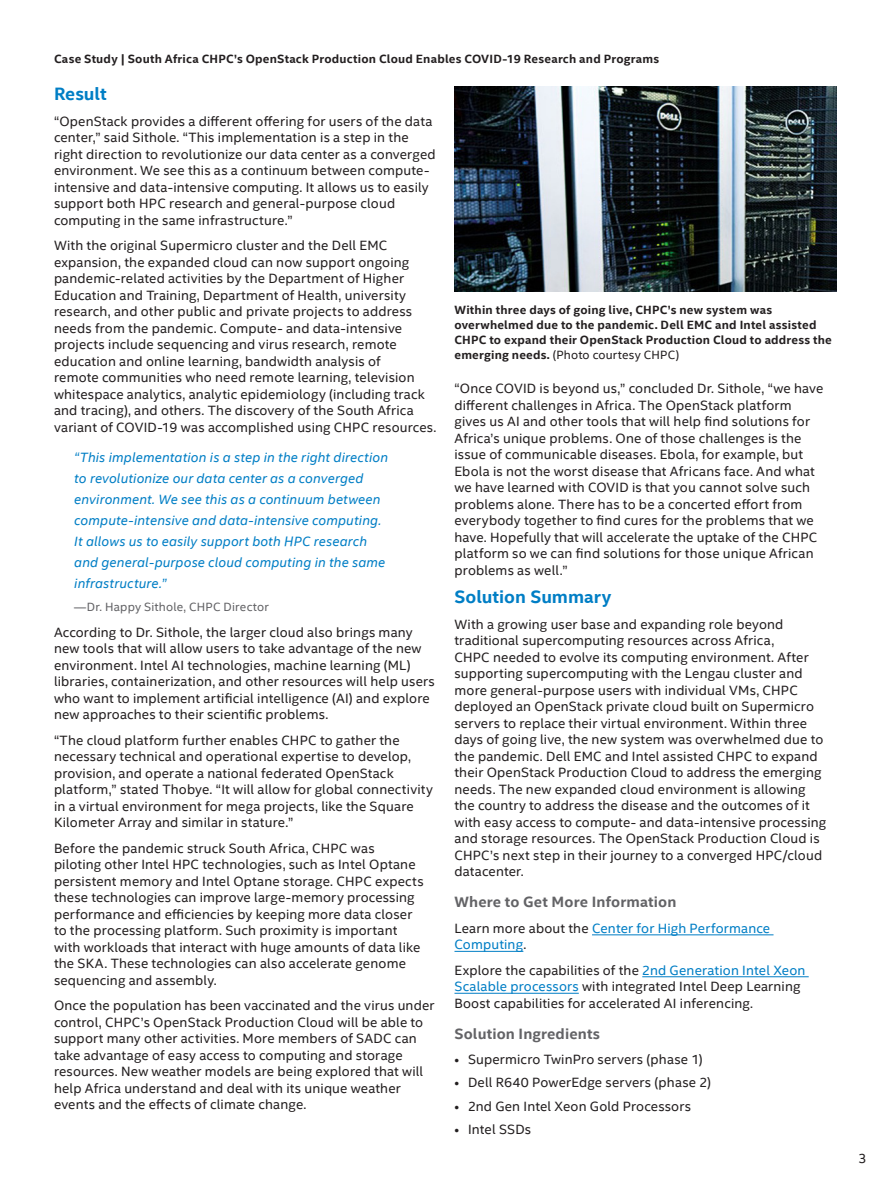
<style>
.page{position:relative;width:891px;height:1188px;background:#fff}
.page>*{position:absolute;margin:0;border:0;box-sizing:border-box;transform-origin:0 0}
.CopyHeaderBlue{font:700 18px "Intel Clear";color:#007ec5}
.CopyHeader2{font:700 15px "Intel Clear";letter-spacing:.01em;color:#636366}
.MainCopy___Caption{font:13.5px/16.5px "Intel Clear";letter-spacing:.01em;color:#231f20}
.pull_quote{font:italic 13.5px/21px "Intel Clear";letter-spacing:.01em;color:#007ec5}
.MainCopy___Caption-2{font:13.5px/16.5px "Intel Clear";letter-spacing:.01em;color:#007ec5}
.t1{font:700 12px/15px "Intel Clear";letter-spacing:.015em;color:#231f20}
.quote_attribution{font:12px "Intel Clear";letter-spacing:.015em;color:#636366}
.s1{font-weight:400}
.s2{color:#231f20}
.s3{color:#007ec5}
</style>
<div class="page">
<hr style="left:592px;top:934px;width:182px;height:1px;background:#007ec5">
<hr style="left:454px;top:951px;width:69px;height:1px;background:#007ec5">
<hr style="left:642px;top:976px;width:167px;height:1px;background:#007ec5">
<hr style="left:454px;top:993px;width:125px;height:1px;background:#007ec5">
<img style="left:454px;top:86px;width:383px;height:205px">
<p class="t1" style="left:54px;top:52px;width:607px">Case Study | South Africa CHPC’s OpenStack Production Cloud Enables COVID-19 Research and Programs</p>
<p class="CopyHeaderBlue" style="left:54px;top:83px;width:54px">Result</p>
<p class="MainCopy___Caption" style="left:54px;top:112px;width:383px">“OpenStack provides a different offering for users of the data center,” said Sithole. “This implementation is a step in the right direction to revolutionize our data center as a converged environment. We see this as a continuum between compute&shy;intensive and data-intensive computing. It allows us to easily support both HPC research and general-purpose cloud computing in the same infrastructure.”</p>
<p class="MainCopy___Caption" style="left:54px;top:237px;width:384px">With the original Supermicro cluster and the Dell EMC expansion, the expanded cloud can now support ongoing pandemic-related activities by the Department of Higher Education and Training, Department of Health, university research, and other public and private projects to address needs from the pandemic. Compute- and data-intensive projects include sequencing and virus research, remote education and online learning, bandwidth analysis of<br>remote communities who need remote learning, television whitespace analytics, analytic epidemiology (including track and tracing), and others. The discovery of the South Africa variant of COVID-19 was accomplished using CHPC resources.</p>
<p class="pull_quote" style="left:74px;top:446px;width:315px">“This implementation is a step in the right direction to revolutionize our data center as a converged environment. We see this as a continuum between compute-intensive and data-intensive computing.<br>It allows us to easily support both HPC research and general-purpose cloud computing in the same infrastructure.”</p>
<p class="quote_attribution" style="left:74px;top:599px;width:196px">—Dr. Happy Sithole, CHPC Director</p>
<p class="MainCopy___Caption" style="left:54px;top:623px;width:382px">According to Dr. Sithole, the larger cloud also brings many new tools that will allow users to take advantage of the new environment. Intel AI technologies, machine learning (ML) libraries, containerization, and other resources will help users who want to implement artificial intelligence (AI) and explore new approaches to their scientific problems.</p>
<p class="MainCopy___Caption" style="left:54px;top:731px;width:381px">“The cloud platform further enables CHPC to gather the necessary technical and operational expertise to develop, provision, and operate a national federated OpenStack platform,” stated Thobye. “It will allow for global connectivity in a virtual environment for mega projects, like the Square Kilometer Array and similar in stature.”</p>
<p class="MainCopy___Caption" style="left:54px;top:839px;width:371px">Before the pandemic struck South Africa, CHPC was piloting other Intel HPC technologies, such as Intel Optane persistent memory and Intel Optane storage. CHPC expects these technologies can improve large-memory processing performance and efficiencies by keeping more data closer to the processing platform. Such proximity is important with workloads that interact with huge amounts of data like the SKA. These technologies can also accelerate genome sequencing and assembly.</p>
<p class="MainCopy___Caption" style="left:54px;top:997px;width:382px">Once the population has been vaccinated and the virus under control, CHPC’s OpenStack Production Cloud will be able to support many other activities. More members of SADC can take advantage of easy access to computing and storage resources. New weather models are being explored that will help Africa understand and deal with its unique weather events and the effects of climate change.</p>
<p class="t1" style="left:454px;top:302px;width:379px">Within three days of going live, CHPC’s new system was overwhelmed due to the pandemic. Dell EMC and Intel assisted CHPC to expand their OpenStack Production Cloud to address the emerging needs. <span class="s1">(Photo courtesy CHPC)</span></p>
<p class="MainCopy___Caption" style="left:454px;top:380px;width:370px">“Once COVID is beyond us,” concluded Dr. Sithole, “we have different challenges in Africa. The OpenStack platform gives us AI and other tools that will help find solutions for Africa’s unique problems. One of those challenges is the issue of communicable diseases. Ebola, for example, but Ebola is not the worst disease that Africans face. And what we have learned with COVID is that you cannot solve such problems alone. There has to be a concerted effort from everybody together to find cures for the problems that we have. Hopefully that will accelerate the uptake of the CHPC platform so we can find solutions for those unique African problems as well.”</p>
<p class="CopyHeaderBlue" style="left:454px;top:586px;width:158px">Solution Summary</p>
<p class="MainCopy___Caption" style="left:454px;top:615px;width:373px">With a growing user base and expanding role beyond traditional supercomputing resources across Africa,<br>CHPC needed to evolve its computing environment. After supporting supercomputing with the Lengau cluster and more general-purpose users with individual VMs, CHPC deployed an OpenStack private cloud built on Supermicro servers to replace their virtual environment. Within three days of going live, the new system was overwhelmed due to the pandemic. Dell EMC and Intel assisted CHPC to expand their OpenStack Production Cloud to address the emerging needs. The new expanded cloud environment is allowing the country to address the disease and the outcomes of it with easy access to compute- and data-intensive processing and storage resources. The OpenStack Production Cloud is CHPC’s next step in their journey to a converged HPC/cloud datacenter.</p>
<p class="CopyHeader2" style="left:454px;top:893px;width:223px">Where to Get More Information</p>
<p class="MainCopy___Caption-2" style="left:454px;top:919px;width:317px"><span class="s2">Learn more about the</span> Center for High Performance<br>Computing<span class="s2">.</span></p>
<p class="MainCopy___Caption" style="left:454px;top:961px;width:352px">Explore the capabilities of the <span class="s3">2nd Generation Intel Xeon<br>Scalable processors</span> with integrated Intel Deep Learning<br>Boost capabilities for accelerated AI inferencing.</p>
<p class="CopyHeader2" style="left:454px;top:1024px;width:147px">Solution Ingredients</p>
<p class="MainCopy___Caption" style="left:454px;top:1051px;width:250px">• Supermicro TwinPro servers (phase 1)</p>
<p class="MainCopy___Caption" style="left:454px;top:1074px;width:258px">• Dell R640 PowerEdge servers (phase 2)</p>
<p class="MainCopy___Caption" style="left:454px;top:1097px;width:238px">• 2nd Gen Intel Xeon Gold Processors</p>
<p class="MainCopy___Caption" style="left:454px;top:1120px;width:78px">• Intel SSDs</p>
<p class="MainCopy___Caption" style="left:858px;top:1150px;width:10px">3</p>
</div>
